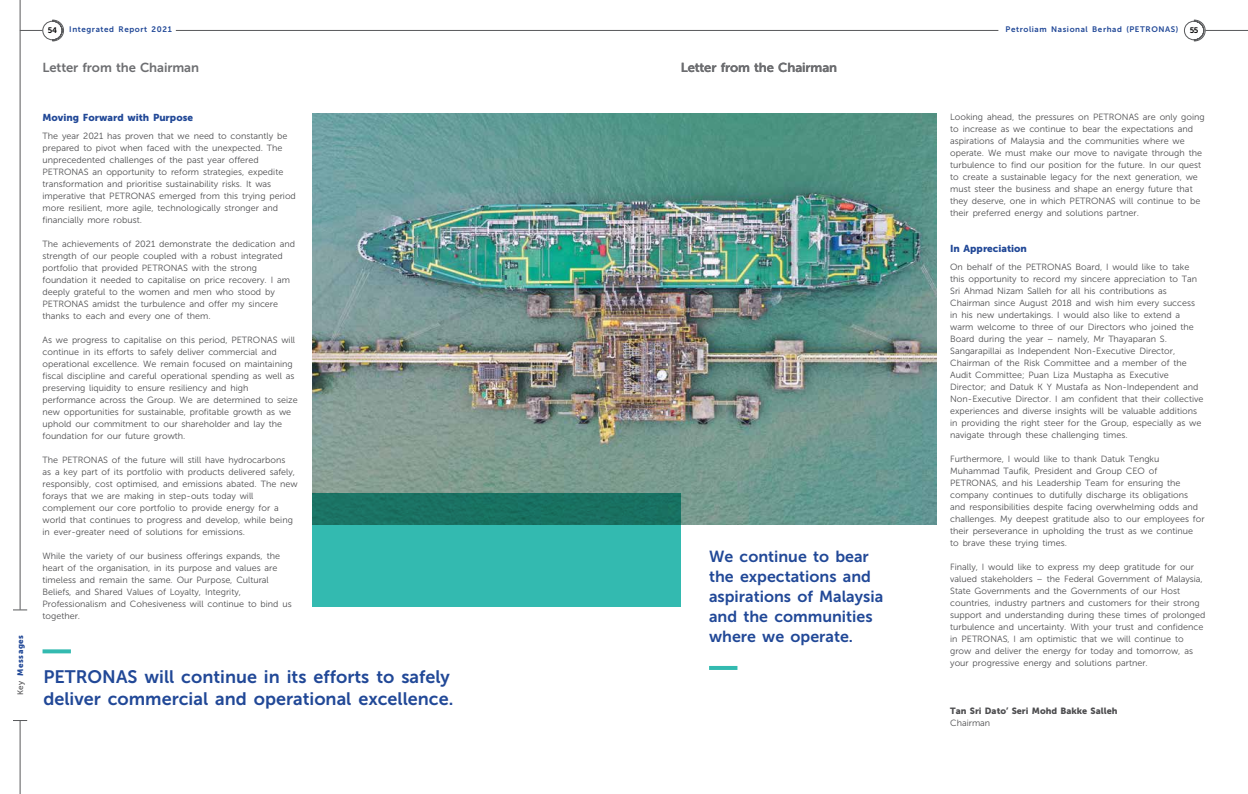
<style>
.page{position:relative;width:1248px;height:794px;background:#fff}
.page>*{position:absolute;margin:0;border:0;box-sizing:border-box;transform-origin:0 0}
.t1{font:18px/22px "Museo Sans 700";color:#214897}
.t2{font:16px/20px "Museo Sans 700";color:#214897}
.t3{font:13px "Museo Sans 700";letter-spacing:-.005em;color:#6d6e71}
.t4{font:10px "Museo Sans 900";color:#214897}
.t5{font:9px/12px "Museo Sans 300";color:#4d4d4f}
.t6{font:9px "Museo Sans 900";color:#4d4d4f}
.t7{font:8px "Museo Sans 700";letter-spacing:.075em;color:#214897}
.t8{font:8px "Museo Sans 900";letter-spacing:.075em;color:#214897}
.t9{font:8px "Museo Sans 700";color:#000}
.s1{font-family:"Museo Sans 500";color:#4d4d4f}
</style>
<div class="page">
<img style="left:312px;top:113px;width:623px;height:411px">
<svg style="left:312px;top:493px;width:368px;height:114px;background:#2ba59a"></svg>
<svg style="left:43px;top:649px;width:28px;height:4px"></svg>
<hr style="left:709px;top:666px;width:28px;height:4px;background:#33bab0">
<svg style="left:13px;top:609px;width:14px;height:1px"></svg>
<svg style="left:13px;top:720px;width:14px;height:1px"></svg>
<hr style="left:20px;top:0;width:1px;height:609px;background:#58595b">
<hr style="left:20px;top:720px;width:1px;height:74px;background:#58595b">
<hr style="left:1205px;top:30px;width:42px;height:1px;background:#58595b">
<hr style="left:624px;top:30px;width:374px;height:1px;background:#58595b">
<svg style="left:1184px;top:20px;width:21px;height:21px"></svg>
<hr style="left:176px;top:30px;width:448px;height:1px;background:#58595b">
<svg style="left:20px;top:20px;width:44px;height:21px"></svg>
<p class="t8" style="left:16px;top:695px;width:62px;rotate:-90deg"><span class="s1">Key</span> Messages</p>
<p class="t9" style="left:48px;top:26px;width:11px">54</p>
<p class="t7" style="left:69px;top:25px;width:104px">Integrated Report 2021</p>
<p class="t7" style="left:1005px;top:25px;width:174px">Petroliam Nasional Berhad (PETRONAS)</p>
<p class="t9" style="left:1189px;top:26px;width:10px">55</p>
<h3 class="t3" style="left:43px;top:60px;width:158px">Letter from the Chairman</h3>
<h3 class="t3" style="left:680px;top:60px;width:158px">Letter from the Chairman</h3>
<p class="t4" style="left:43px;top:112px;width:152px">Moving Forward with Purpose</p>
<p class="t5" style="left:43px;top:130px;width:255px">The year 2021 has proven that we need to constantly be prepared to pivot when faced with the unexpected. The unprecedented challenges of the past year offered PETRONAS an opportunity to reform strategies, expedite transformation and prioritise sustainability risks. It was imperative that PETRONAS emerged from this trying period more resilient, more agile, technologically stronger and financially more robust.</p>
<p class="t5" style="left:43px;top:238px;width:254px">The achievements of 2021 demonstrate the dedication and strength of our people coupled with a robust integrated portfolio that provided PETRONAS with the strong foundation it needed to capitalise on price recovery. I am deeply grateful to the women and men who stood by PETRONAS amidst the turbulence and offer my sincere thanks to each and every one of them.</p>
<p class="t5" style="left:43px;top:333px;width:257px">As we progress to capitalise on this period, PETRONAS will continue in its efforts to safely deliver commercial and operational excellence. We remain focused on maintaining fiscal discipline and careful operational spending as well as preserving liquidity to ensure resiliency and high performance across the Group. We are determined to seize new opportunities for sustainable, profitable growth as we uphold our commitment to our shareholder and lay the foundation for our future growth.</p>
<p class="t5" style="left:43px;top:453px;width:257px">The PETRONAS of the future will still have hydrocarbons<br>as a key part of its portfolio with products delivered safely, responsibly, cost optimised, and emissions abated. The new forays that we are making in step-outs today will complement our core portfolio to provide energy for a world that continues to progress and develop, while being in ever-greater need of solutions for emissions.</p>
<p class="t5" style="left:43px;top:549px;width:251px">While the variety of our business offerings expands, the heart of the organisation, in its purpose and values are timeless and remain the same. Our Purpose, Cultural Beliefs, and Shared Values of Loyalty, Integrity, Professionalism and Cohesiveness will continue to bind us together.</p>
<h1 class="t1" style="left:43px;top:666px;width:411px">PETRONAS will continue in its efforts to safely deliver commercial and operational excellence.</h1>
<h2 class="t2" style="left:709px;top:546px;width:176px">We continue to bear the expectations and aspirations of Malaysia and the communities where we operate.</h2>
<p class="t5" style="left:950px;top:111px;width:256px">Looking ahead, the pressures on PETRONAS are only going to increase as we continue to bear the expectations and aspirations of Malaysia and the communities where we operate. We must make our move to navigate through the turbulence to find our position for the future. In our quest to create a sustainable legacy for the next generation, we must steer the business and shape an energy future that they deserve, one in which PETRONAS will continue to be their preferred energy and solutions partner.</p>
<p class="t4" style="left:950px;top:243px;width:78px">In Appreciation</p>
<p class="t5" style="left:950px;top:261px;width:255px">On behalf of the PETRONAS Board, I would like to take this opportunity to record my sincere appreciation to Tan Sri Ahmad Nizam Salleh for all his contributions as Chairman since August 2018 and wish him every success in his new undertakings. I would also like to extend a warm welcome to three of our Directors who joined the Board during the year – namely, Mr Thayaparan S.<br>Sangarapillai as Independent Non-Executive Director, Chairman of the Risk Committee and a member of the Audit Committee; Puan Liza Mustapha as Executive Director; and Datuk K Y Mustafa as Non-Independent and Non-Executive Director. I am confident that their collective experiences and diverse insights will be valuable additions in providing the right steer for the Group, especially as we navigate through these challenging times.</p>
<p class="t5" style="left:950px;top:453px;width:256px">Furthermore, I would like to thank Datuk Tengku Muhammad Taufik, President and Group CEO of PETRONAS, and his Leadership Team for ensuring the company continues to dutifully discharge its obligations and responsibilities despite facing overwhelming odds and challenges. My deepest gratitude also to our employees for their perseverance in upholding the trust as we continue<br>to brave these trying times.</p>
<p class="t5" style="left:950px;top:561px;width:257px">Finally, I would like to express my deep gratitude for our valued stakeholders – the Federal Government of Malaysia, State Governments and the Governments of our Host countries, industry partners and customers for their strong support and understanding during these times of prolonged turbulence and uncertainty. With your trust and confidence in PETRONAS, I am optimistic that we will continue to grow and deliver the energy for today and tomorrow, as your progressive energy and solutions partner.</p>
<p class="t6" style="left:950px;top:705px;width:169px">Tan Sri Dato’ Seri Mohd Bakke Salleh</p>
<p class="t5" style="left:950px;top:717px;width:42px">Chairman</p>
</div>
